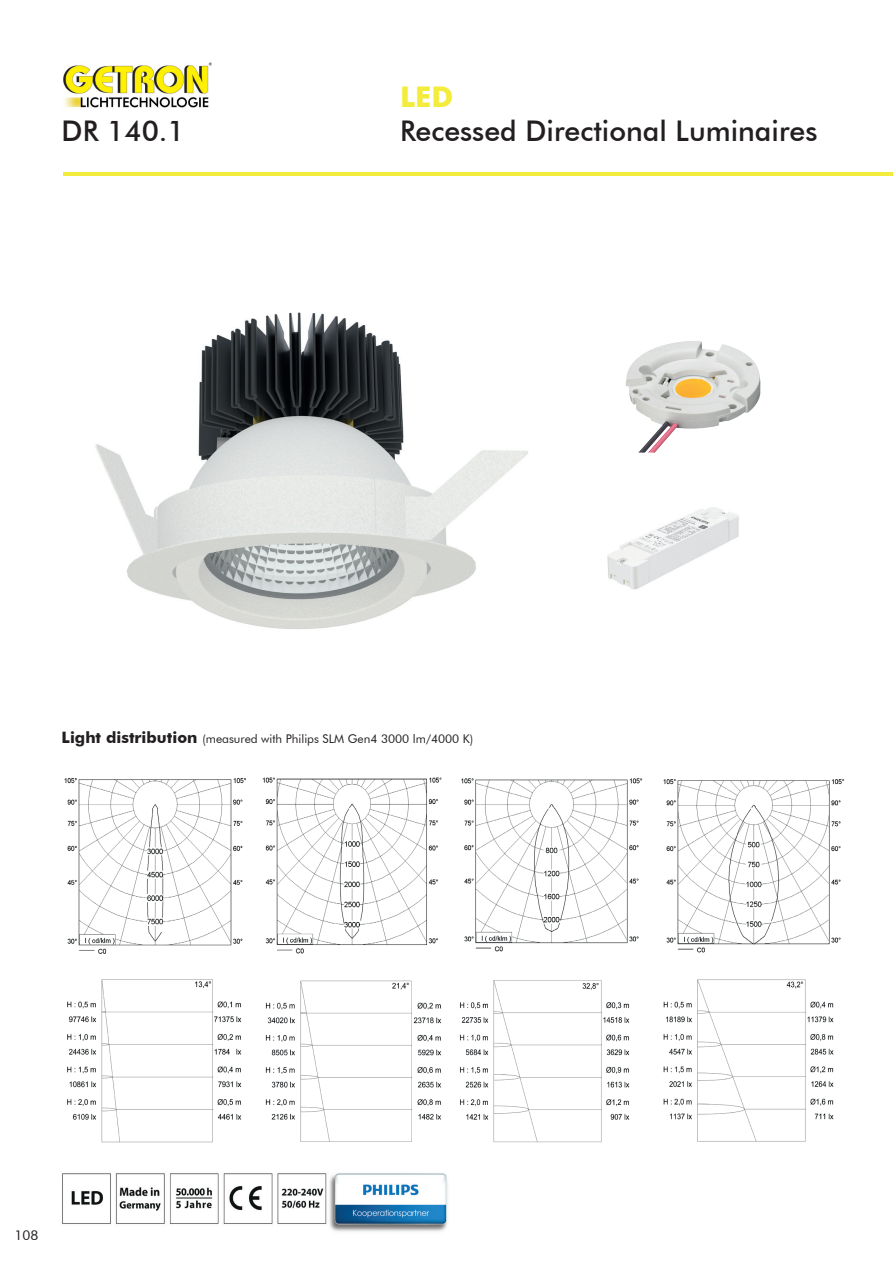
<style>
.page{position:relative;width:893px;height:1263px;background:#fff}
.page>*{position:absolute;margin:0;border:0;box-sizing:border-box;transform-origin:0 0}
.t1{font:500 28.5px "Futura BT";color:#231f20}
.t2{font:700 28.5px "Futura BT";color:#f3ec3c}
.t3{font:13.5px "Futura BT";color:#231f20}
.t4{font:12px "Futura BT";color:#231f20}
.s1{font-weight:700;font-size:15.75px}
</style>
<div class="page">
<img style="left:63px;top:62px;width:149px;height:46px">
<img style="left:62px;top:1173px;width:386px;height:59px">
<img style="left:607px;top:507px;width:132px;height:83px">
<img style="left:95px;top:312px;width:433px;height:317px">
<img style="left:626px;top:341px;width:134px;height:112px">
<img style="left:262px;top:777px;width:180px;height:177px">
<img style="left:64px;top:778px;width:182px;height:176px">
<img style="left:265px;top:980px;width:177px;height:162px">
<img style="left:67px;top:979px;width:175px;height:164px">
<img style="left:663px;top:779px;width:182px;height:174px">
<img style="left:461px;top:778px;width:182px;height:174px">
<img style="left:663px;top:979px;width:171px;height:163px">
<img style="left:459px;top:980px;width:171px;height:163px">
<hr style="left:63px;top:172px;width:830px;height:4px;background:#f3ec3c">
<h1 class="t1" style="left:62px;top:113px;width:125px">DR 140.1</h1>
<h1 class="t2" style="left:400px;top:79px;width:55px">LED</h1>
<h1 class="t1" style="left:400px;top:113px;width:419px">Recessed Directional Luminaires</h1>
<p class="t4" style="left:62px;top:731px;width:413px"><span class="s1">Light distribution</span> (measured with Philips SLM Gen4 3000 lm/4000 K)</p>
<p class="t3" style="left:15px;top:1227px;width:25px">108</p>
</div>
